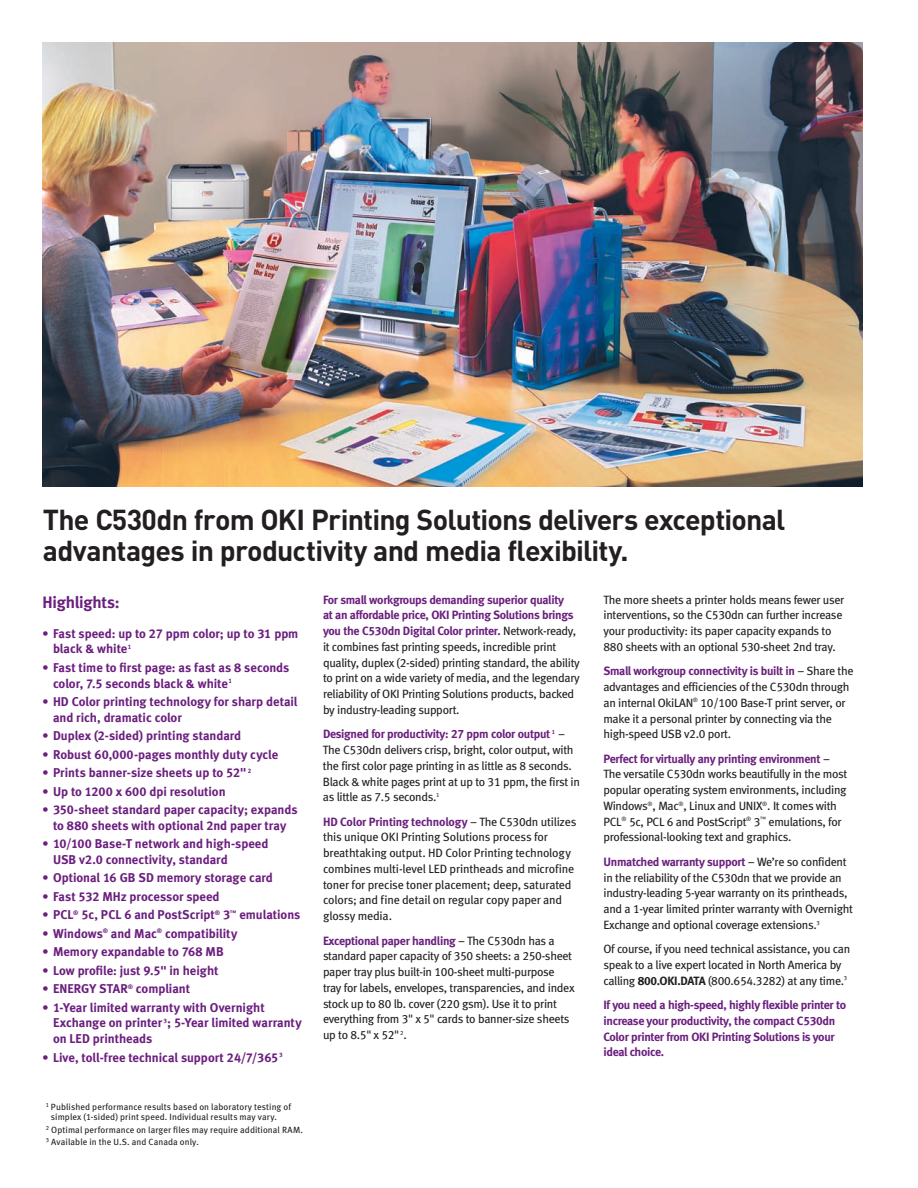
<style>
.page{position:relative;width:918px;height:1188px;background:#fff}
.page>*{position:absolute;margin:0;border:0;box-sizing:border-box;transform-origin:0 0}
._2aa-Spread_Hdline_1{font:700 28.5px/31.5px "DIN";letter-spacing:-.03em;color:#231f20}
._3a-Highlights_heade{font:16.5px "Meta Bold LF";letter-spacing:-.015em;color:#6b1f7e}
._3aa-Highlights_body{font:12.75px/15.8px "Meta Bold LF";letter-spacing:-.005em;color:#6b1f7e}
.body{font:12px/15.8px "Meta Book LF";letter-spacing:-.025em;color:#231f20}
.body-2{font:12px/15.8px "Meta Bold LF";letter-spacing:-.025em;color:#6b1f7e}
.footnotes{font:9px/10.5px "Meta Book LF";letter-spacing:.01em;color:#231f20}
.s1{font-family:"Meta Bold LF";color:#6b1f7e}
.s2{font-family:"Meta Bold LF"}
</style>
<div class="page">
<img style="left:43px;top:43px;width:820px;height:443px">
<p class="_2aa-Spread_Hdline_1" style="left:43px;top:503px;width:744px">The C530dn from OKI Printing Solutions delivers exceptional advantages in productivity and media flexibility.</p>
<p class="body" style="left:323px;top:591px;width:258px"><span class="s1">For small workgroups demanding superior quality<br>at an affordable price, OKI Printing Solutions brings you the C530dn Digital Color printer.</span> Network-ready, it combines fast printing speeds, incredible print quality, duplex (2-sided) printing standard, the ability to print on a wide variety of media, and the legendary reliability of OKI Printing Solutions products, backed by industry-leading support.</p>
<p class="body" style="left:323px;top:726px;width:258px"><span class="s1">Designed for productivity: 27 ppm color output</span> <sup>1</sup> – The C530dn delivers crisp, bright, color output, with the first color page printing in as little as 8 seconds.<br>Black &amp; white pages print at up to 31 ppm, the first in as little as 7.5 seconds.<sup>1</sup></p>
<p class="body" style="left:323px;top:813px;width:255px"><span class="s1">HD Color Printing technology</span> – The C530dn utilizes this unique OKI Printing Solutions process for breathtaking output. HD Color Printing technology combines multi-level LED printheads and microfine toner for precise toner placement; deep, saturated colors; and fine detail on regular copy paper and glossy media.</p>
<p class="body" style="left:323px;top:932px;width:253px"><span class="s1">Exceptional paper handling</span> – The C530dn has a standard paper capacity of 350 sheets: a 250-sheet paper tray plus built-in 100-sheet multi-purpose tray for labels, envelopes, transparencies, and index stock up to 80 lb. cover (220 gsm). Use it to print everything from 3" x 5" cards to banner-size sheets up to 8.5" x 52" <sup>2</sup>.</p>
<p class="body" style="left:603px;top:591px;width:242px">The more sheets a printer holds means fewer user interventions, so the C530dn can further increase your productivity: its paper capacity expands to 880 sheets with an optional 530-sheet 2nd tray.</p>
<p class="body" style="left:603px;top:663px;width:252px"><span class="s1">Small workgroup connectivity is built in</span> – Share the advantages and efficiencies of the C530dn through an internal OkiLAN<sup>®</sup> 10/100 Base-T print server, or make it a personal printer by connecting via the high-speed USB v2.0 port.</p>
<p class="body" style="left:603px;top:750px;width:245px"><span class="s1">Perfect for virtually any printing environment</span> – The versatile C530dn works beautifully in the most popular operating system environments, including Windows<sup>®</sup>, Mac<sup>®</sup>, Linux and UNIX<sup>®</sup>. It comes with PCL<sup>®</sup> 5c, PCL 6 and PostScript<sup>®</sup> 3<sup>™</sup> emulations, for professional-looking text and graphics.</p>
<p class="body" style="left:604px;top:853px;width:251px"><span class="s1">Unmatched warranty support</span> – We’re so confident in the reliability of the C530dn that we provide an industry-leading 5-year warranty on its printheads, and a 1-year limited printer warranty with Overnight Exchange and optional coverage extensions.<sup>3</sup></p>
<p class="body" style="left:603px;top:941px;width:248px">Of course, if you need technical assistance, you can speak to a live expert located in North America by calling <span class="s2">800.OKI.DATA</span> (800.654.3282) at any time.<sup>3</sup></p>
<p class="body-2" style="left:603px;top:997px;width:244px">If you need a high-speed, highly flexible printer to increase your productivity, the compact C530dn Color printer from OKI Printing Solutions is your ideal choice.</p>
<p class="_3a-Highlights_heade" style="left:43px;top:592px;width:79px">Highlights:</p>
<p class="_3aa-Highlights_body" style="left:53px;top:625px;width:247px;text-indent:-10px">• Fast speed: up to 27 ppm color; up to 31 ppm black &amp; white<sup>1</sup></p>
<p class="_3aa-Highlights_body" style="left:53px;top:659px;width:238px;text-indent:-10px">• Fast time to first page: as fast as 8 seconds color, 7.5 seconds black &amp; white<sup>1</sup></p>
<p class="_3aa-Highlights_body" style="left:53px;top:693px;width:246px;text-indent:-10px">• HD Color printing technology for sharp detail and rich, dramatic color</p>
<p class="_3aa-Highlights_body" style="left:43px;top:728px;width:200px">• Duplex (2-sided) printing standard</p>
<p class="_3aa-Highlights_body" style="left:43px;top:746px;width:237px">• Robust 60,000-pages monthly duty cycle</p>
<p class="_3aa-Highlights_body" style="left:43px;top:765px;width:210px">• Prints banner-size sheets up to 52" <sup>2</sup></p>
<p class="_3aa-Highlights_body" style="left:43px;top:783px;width:185px">• Up to 1200 x 600 dpi resolution</p>
<p class="_3aa-Highlights_body" style="left:43px;top:801px;width:257px;text-align:center">• 350-sheet standard paper capacity; expands to 880 sheets with optional 2nd paper tray</p>
<p class="_3aa-Highlights_body" style="left:53px;top:836px;width:217px;text-indent:-10px">• 10/100 Base-T network and high-speed<br>USB v2.0 connectivity, standard</p>
<p class="_3aa-Highlights_body" style="left:43px;top:870px;width:232px">• Optional 16 GB SD memory storage card</p>
<p class="_3aa-Highlights_body" style="left:43px;top:888px;width:179px">• Fast 532 MHz processor speed</p>
<p class="_3aa-Highlights_body" style="left:43px;top:907px;width:259px">• PCL<sup>®</sup> 5c, PCL 6 and PostScript<sup>®</sup> 3<sup>™</sup> emulations</p>
<p class="_3aa-Highlights_body" style="left:43px;top:925px;width:196px">• Windows<sup>®</sup> and Mac<sup>®</sup> compatibility</p>
<p class="_3aa-Highlights_body" style="left:43px;top:944px;width:183px">• Memory expandable to 768 MB</p>
<p class="_3aa-Highlights_body" style="left:43px;top:962px;width:178px">• Low profile: just 9.5" in height</p>
<p class="_3aa-Highlights_body" style="left:43px;top:981px;width:149px">• ENERGY STAR<sup>®</sup> compliant</p>
<p class="_3aa-Highlights_body" style="left:53px;top:999px;width:250px;text-indent:-10px">• 1-Year limited warranty with Overnight<br>Exchange on printer <sup>3</sup>; 5-Year limited warranty on LED printheads</p>
<p class="_3aa-Highlights_body" style="left:43px;top:1049px;width:242px">• Live, toll-free technical support 24/7/365<sup>3</sup></p>
<p class="footnotes" style="left:51px;top:1101px;width:242px;text-indent:-5px"><sup>1</sup> Published performance results based on laboratory testing of simplex (1-sided) print speed. Individual results may vary.</p>
<p class="footnotes" style="left:46px;top:1124px;width:259px"><sup>2</sup> Optimal performance on larger files may require additional RAM.</p>
<p class="footnotes" style="left:46px;top:1137px;width:155px"><sup>3</sup> Available in the U.S. and Canada only.</p>
</div>
